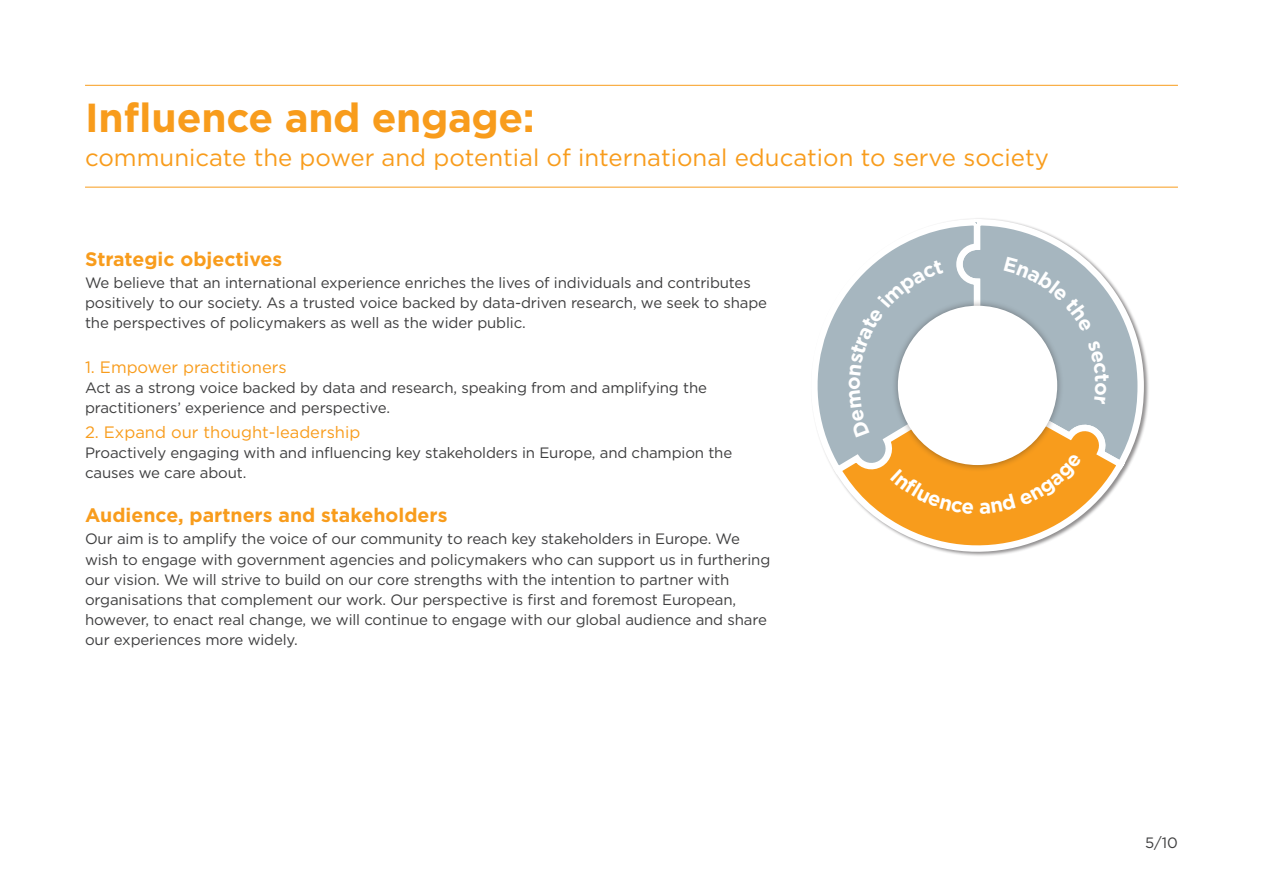
<style>
.page{position:relative;width:1263px;height:893px;background:#fff}
.page>*{position:absolute;margin:0;border:0;box-sizing:border-box;transform-origin:0 0}
.t1{font:700 40.5px "Gotham";letter-spacing:-.01em;color:#f89c1c}
.t2{font:24px "Gotham";color:#f89c1c}
.t3{font:700 19.5px "Gotham";color:#f89c1c}
.t4{font:16.5px "Gotham";color:#f89c1c}
.t5{font:15px/20.1px "Gotham";letter-spacing:-.01em;color:#3e3e3f}
</style>
<div class="page">
<hr style="left:85px;top:85px;width:1093px;height:1px;background:#f89c1c">
<hr style="left:85px;top:187px;width:1093px;height:1px;background:#f89c1c">
<svg style="left:990px;top:219px;width:157px;height:219px"></svg>
<svg style="left:839px;top:479px;width:252px;height:77px"></svg>
<svg style="left:817px;top:218px;width:173px;height:261px"></svg>
<svg style="left:848px;top:222px;width:293px;height:292px"></svg>
<h1 class="t1" style="left:85px;top:91px;width:451px">Infl uence and engage:</h1>
<h2 class="t2" style="left:85px;top:142px;width:965px">communicate the power and potential of international education to serve society</h2>
<h3 class="t3" style="left:85px;top:246px;width:199px">Strategic objectives</h3>
<p class="t5" style="left:85px;top:272px;width:684px">We believe that an international experience enriches the lives of individuals and contributes positively to our society. As a trusted voice backed by data-driven research, we seek to shape the perspectives of policymakers as well as the wider public.</p>
<p class="t4" style="left:85px;top:356px;width:203px">1. Empower practitioners</p>
<p class="t5" style="left:85px;top:377px;width:623px">Act as a strong voice backed by data and research, speaking from and amplifying the practitioners’ experience and perspective.</p>
<p class="t4" style="left:85px;top:421px;width:277px">2. Expand our thought-leadership</p>
<p class="t5" style="left:85px;top:442px;width:649px">Proactively engaging with and influencing key stakeholders in Europe, and champion the causes we care about.</p>
<h3 class="t3" style="left:85px;top:502px;width:364px">Audience, partners and stakeholders</h3>
<p class="t5" style="left:85px;top:529px;width:687px">Our aim is to amplify the voice of our community to reach key stakeholders in Europe. We wish to engage with government agencies and policymakers who can support us in furthering our vision. We will strive to build on our core strengths with the intention to partner with organisations that complement our work. Our perspective is first and foremost European, however, to enact real change, we will continue to engage with our global audience and share our experiences more widely.</p>
<p class="t5" style="left:1145px;top:833px;width:34px">5/10</p>
</div>
